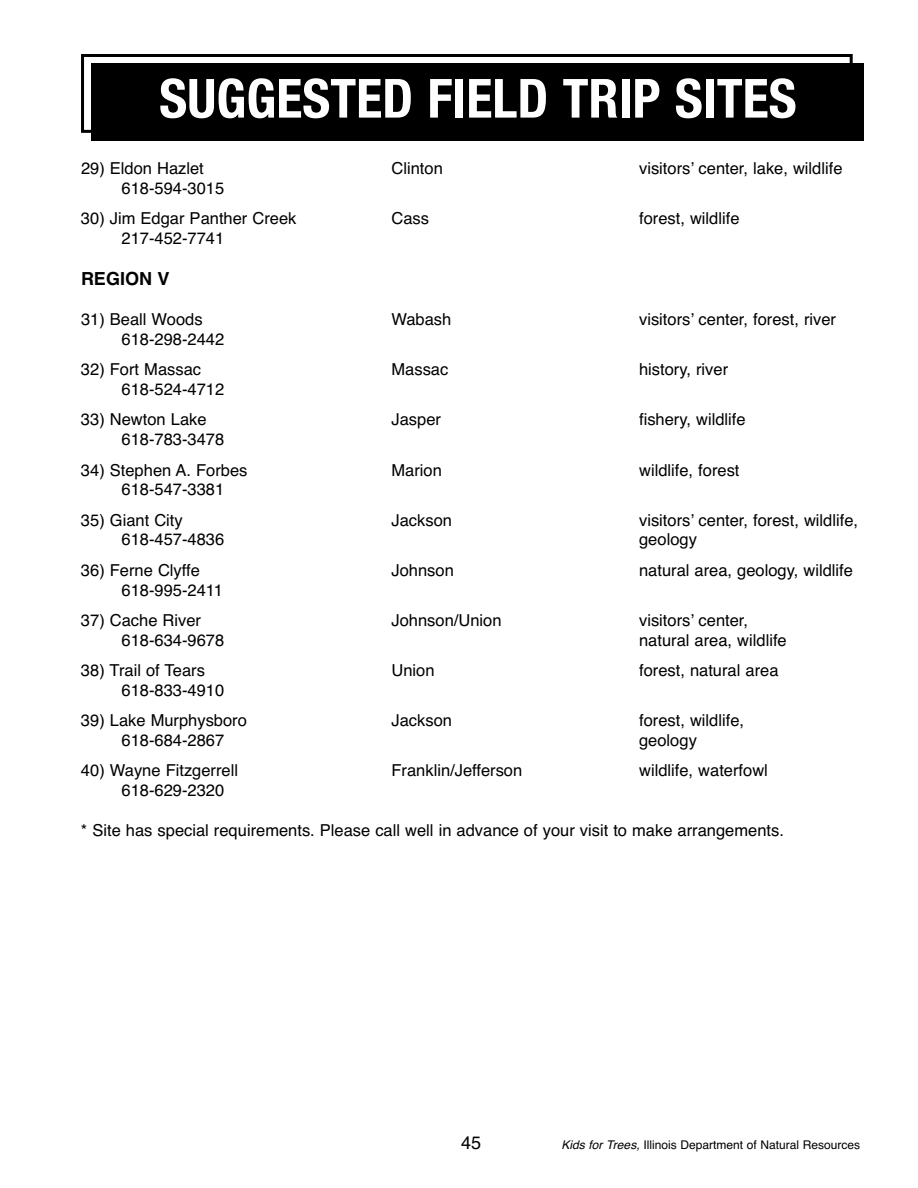
<style>
.page{position:relative;width:918px;height:1188px;background:#fff}
.page>*{position:absolute;margin:0;border:0;box-sizing:border-box;transform-origin:0 0}
.t1{font:700 condensed 54px "Helvetica Neue LT Std";color:#fff}
.t2{font:700 18px "Helvetica";color:#000}
.t3{font:18px "Helvetica";color:#000}
.t4{font:16.5px "Helvetica";color:#000}
.t5{font:12px "Helvetica";color:#000}
.s1{font-style:italic}
</style>
<div class="page">
<div style="left:81px;top:54px;width:772px;height:79px;border:3px solid #000"></div>
<div style="left:92px;top:63px;width:772px;height:77px;background:#000"></div>
<h1 class="t1" style="left:159px;top:79px;width:639px">SUGGESTED FIELD TRIP SITES</h1>
<p class="t4" style="left:81px;top:159px;width:124px">29) Eldon Hazlet</p>
<p class="t4" style="left:391px;top:159px;width:53px">Clinton</p>
<p class="t4" style="left:639px;top:159px;width:205px">visitors’ center, lake, wildlife</p>
<p class="t4" style="left:121px;top:179px;width:104px">618-594-3015</p>
<p class="t4" style="left:81px;top:209px;width:217px">30) Jim Edgar Panther Creek</p>
<p class="t4" style="left:391px;top:209px;width:39px">Cass</p>
<p class="t4" style="left:639px;top:209px;width:102px">forest, wildlife</p>
<p class="t4" style="left:121px;top:229px;width:104px">217-452-7741</p>
<p class="t2" style="left:81px;top:268px;width:90px">REGION V</p>
<p class="t4" style="left:81px;top:310px;width:123px">31) Beall Woods</p>
<p class="t4" style="left:391px;top:310px;width:61px">Wabash</p>
<p class="t4" style="left:639px;top:310px;width:198px">visitors’ center, forest, river</p>
<p class="t4" style="left:121px;top:330px;width:104px">618-298-2442</p>
<p class="t4" style="left:81px;top:360px;width:122px">32) Fort Massac</p>
<p class="t4" style="left:391px;top:360px;width:58px">Massac</p>
<p class="t4" style="left:639px;top:360px;width:91px">history, river</p>
<p class="t4" style="left:121px;top:380px;width:104px">618-524-4712</p>
<p class="t4" style="left:81px;top:410px;width:127px">33) Newton Lake</p>
<p class="t4" style="left:391px;top:410px;width:51px">Jasper</p>
<p class="t4" style="left:639px;top:410px;width:108px">fishery, wildlife</p>
<p class="t4" style="left:121px;top:430px;width:104px">618-783-3478</p>
<p class="t4" style="left:81px;top:460px;width:168px">34) Stephen A. Forbes</p>
<p class="t4" style="left:391px;top:460px;width:52px">Marion</p>
<p class="t4" style="left:639px;top:460px;width:102px">wildlife, forest</p>
<p class="t4" style="left:121px;top:480px;width:104px">618-547-3381</p>
<p class="t4" style="left:81px;top:510px;width:103px">35) Giant City</p>
<p class="t4" style="left:391px;top:510px;width:62px">Jackson</p>
<p class="t4" style="left:639px;top:510px;width:221px">visitors’ center, forest, wildlife,</p>
<p class="t4" style="left:121px;top:530px;width:104px">618-457-4836</p>
<p class="t4" style="left:639px;top:530px;width:59px">geology</p>
<p class="t4" style="left:81px;top:560px;width:120px">36) Ferne Clyffe</p>
<p class="t4" style="left:391px;top:560px;width:64px">Johnson</p>
<p class="t4" style="left:639px;top:560px;width:215px">natural area, geology, wildlife</p>
<p class="t4" style="left:121px;top:580px;width:103px">618-995-2411</p>
<p class="t4" style="left:81px;top:611px;width:122px">37) Cache River</p>
<p class="t4" style="left:391px;top:611px;width:112px">Johnson/Union</p>
<p class="t4" style="left:639px;top:611px;width:110px">visitors’ center,</p>
<p class="t4" style="left:121px;top:630px;width:104px">618-634-9678</p>
<p class="t4" style="left:639px;top:630px;width:149px">natural area, wildlife</p>
<p class="t4" style="left:81px;top:661px;width:125px">38) Trail of Tears</p>
<p class="t4" style="left:391px;top:661px;width:45px">Union</p>
<p class="t4" style="left:639px;top:661px;width:141px">forest, natural area</p>
<p class="t4" style="left:121px;top:680px;width:104px">618-833-4910</p>
<p class="t4" style="left:81px;top:711px;width:168px">39) Lake Murphysboro</p>
<p class="t4" style="left:391px;top:711px;width:62px">Jackson</p>
<p class="t4" style="left:639px;top:711px;width:106px">forest, wildlife,</p>
<p class="t4" style="left:121px;top:731px;width:104px">618-684-2867</p>
<p class="t4" style="left:639px;top:731px;width:59px">geology</p>
<p class="t4" style="left:81px;top:761px;width:159px">40) Wayne Fitzgerrell</p>
<p class="t4" style="left:391px;top:761px;width:132px">Franklin/Jefferson</p>
<p class="t4" style="left:639px;top:761px;width:130px">wildlife, waterfowl</p>
<p class="t4" style="left:121px;top:781px;width:104px">618-629-2320</p>
<p class="t4" style="left:81px;top:820px;width:704px">* Site has special requirements. Please call well in advance of your visit to make arrangements.</p>
<p class="t3" style="left:461px;top:1132px;width:22px">45</p>
<p class="t5" style="left:562px;top:1138px;width:300px"><span class="s1">Kids for Trees,</span> Illinois Department of Natural Resources</p>
</div>
